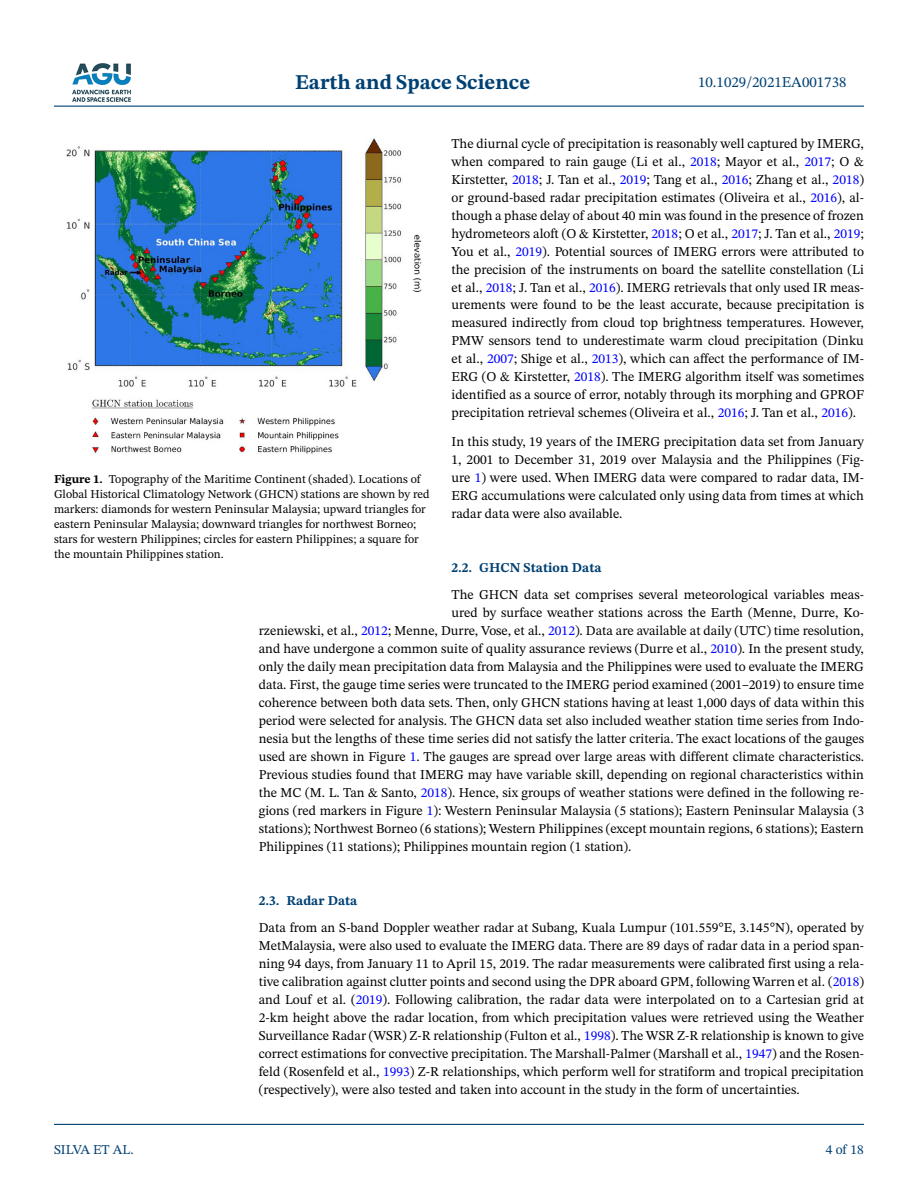
<style>
.page{position:relative;width:918px;height:1188px;background:#fff}
.page>*{position:absolute;margin:0;border:0;box-sizing:border-box;transform-origin:0 0}
.t1{font:700 21px "STIX Two Text";color:#004174}
.t2{font:15px "STIX Two Text";color:#004174}
.t3{font:13.5px/18px "STIX Two Text";color:#000;text-align:justify}
.t4{font:700 13.5px "STIX Two Text";color:#004174}
.t5{font:13.5px "STIX Two Text";color:#004174}
.t6{font:12px/15px "STIX Two Text";color:#000}
.s1{color:#00f}
.s2{font-weight:700}
</style>
<div class="page">
<hr style="left:54px;top:106px;width:810px;height:1px;background:#004174">
<hr style="left:54px;top:1124px;width:810px;height:1px;background:#004174">
<img style="left:72px;top:63px;width:59px;height:39px">
<img style="left:66px;top:138px;width:356px;height:316px">
<h1 class="t1" style="left:295px;top:67px;width:237px">Earth and Space Science</h1>
<p class="t2" style="left:698px;top:72px;width:150px">10.1029/2021EA001738</p>
<p class="t3" style="left:452px;top:134px;width:414px">The diurnal cycle of precipitation is reasonably well captured by IMERG, when compared to rain gauge (Li et al., <span class="s1">2018</span>; Mayor et al., <span class="s1">2017</span>; O &amp; Kirstetter, <span class="s1">2018</span>; J. Tan et al., <span class="s1">2019</span>; Tang et al., <span class="s1">2016</span>; Zhang et al., <span class="s1">2018</span>) or ground-based radar precipitation estimates (Oliveira et al., <span class="s1">2016</span>), al&shy;though a phase delay of about 40 min was found in the presence of frozen hydrometeors aloft (O &amp; Kirstetter, <span class="s1">2018</span>; O et al., <span class="s1">2017</span>; J. Tan et al., <span class="s1">2019</span>; You et al., <span class="s1">2019</span>). Potential sources of IMERG errors were attributed to the precision of the instruments on board the satellite constellation (Li et al., <span class="s1">2018</span>; J. Tan et al., <span class="s1">2016</span>). IMERG retrievals that only used IR meas&shy;urements were found to be the least accurate, because precipitation is measured indirectly from cloud top brightness temperatures. However, PMW sensors tend to underestimate warm cloud precipitation (Dinku et al., <span class="s1">2007</span>; Shige et al., <span class="s1">2013</span>), which can affect the performance of IM-ERG (O &amp; Kirstetter, <span class="s1">2018</span>). The IMERG algorithm itself was sometimes identified as a source of error, notably through its morphing and GPROF precipitation retrieval schemes (Oliveira et al., <span class="s1">2016</span>; J. Tan et al., <span class="s1">2016</span>).</p>
<p class="t3" style="left:452px;top:432px;width:414px">In this study, 19 years of the IMERG precipitation data set from January 1, 2001 to December 31, 2019 over Malaysia and the Philippines (Fig&shy;ure <span class="s1">1</span>) were used. When IMERG data were compared to radar data, IM-ERG accumulations were calculated only using data from times at which radar data were also available.</p>
<p class="t6" style="left:54px;top:472px;width:377px"><span class="s2">Figure 1.</span> Topography of the Maritime Continent (shaded). Locations of Global Historical Climatology Network (GHCN) stations are shown by red markers: diamonds for western Peninsular Malaysia; upward triangles for eastern Peninsular Malaysia; downward triangles for northwest Borneo; stars for western Philippines; circles for eastern Philippines; a square for the mountain Philippines station.</p>
<p class="t4" style="left:452px;top:558px;width:152px">2.2. GHCN Station Data</p>
<p class="t3" style="left:452px;top:585px;width:414px">The GHCN data set comprises several meteorological variables meas-</p>
<p class="t3" style="left:452px;top:603px;width:414px">ured by surface weather stations across the Earth (Menne, Durre, Ko-</p>
<p class="t3" style="left:259px;top:621px;width:607px">rzeniewski, et al., <span class="s1">2012</span>; Menne, Durre, Vose, et al., <span class="s1">2012</span>). Data are available at daily (UTC) time resolution,</p>
<p class="t3" style="left:259px;top:639px;width:607px">and have undergone a common suite of quality assurance reviews (Durre et al., <span class="s1">2010</span>). In the present study,</p>
<p class="t3" style="left:259px;top:657px;width:607px">only the daily mean precipitation data from Malaysia and the Philippines were used to evaluate the IMERG</p>
<p class="t3" style="left:259px;top:675px;width:607px">data. First, the gauge time series were truncated to the IMERG period examined (2001–2019) to ensure time</p>
<p class="t3" style="left:259px;top:693px;width:607px">coherence between both data sets. Then, only GHCN stations having at least 1,000 days of data within this</p>
<p class="t3" style="left:259px;top:711px;width:607px">period were selected for analysis. The GHCN data set also included weather station time series from Indo-</p>
<p class="t3" style="left:259px;top:729px;width:607px">nesia but the lengths of these time series did not satisfy the latter criteria. The exact locations of the gauges</p>
<p class="t3" style="left:259px;top:747px;width:607px">used are shown in Figure <span class="s1">1</span>. The gauges are spread over large areas with different climate characteristics.</p>
<p class="t3" style="left:259px;top:765px;width:607px">Previous studies found that IMERG may have variable skill, depending on regional characteristics within</p>
<p class="t3" style="left:259px;top:783px;width:607px">the MC (M. L. Tan &amp; Santo, <span class="s1">2018</span>). Hence, six groups of weather stations were defined in the following re-</p>
<p class="t3" style="left:259px;top:801px;width:607px">gions (red markers in Figure <span class="s1">1</span>): Western Peninsular Malaysia (5 stations); Eastern Peninsular Malaysia (3</p>
<p class="t3" style="left:259px;top:819px;width:607px">stations); Northwest Borneo (6 stations); Western Philippines (except mountain regions, 6 stations); Eastern</p>
<p class="t3" style="left:259px;top:837px;width:374px">Philippines (11 stations); Philippines mountain region (1 station).</p>
<p class="t5" style="left:54px;top:1140px;width:81px">SILVA ET AL.</p>
<p class="t4" style="left:259px;top:891px;width:100px">2.3. Radar Data</p>
<p class="t3" style="left:259px;top:918px;width:607px">Data from an S-band Doppler weather radar at Subang, Kuala Lumpur (101.559°E, 3.145°N), operated by MetMalaysia, were also used to evaluate the IMERG data. There are 89 days of radar data in a period span&shy;ning 94 days, from January 11 to April 15, 2019. The radar measurements were calibrated first using a rela&shy;tive calibration against clutter points and second using the DPR aboard GPM, following Warren et al. (<span class="s1">2018</span>) and Louf et al. (<span class="s1">2019</span>). Following calibration, the radar data were interpolated on to a Cartesian grid at 2-km height above the radar location, from which precipitation values were retrieved using the Weather Surveillance Radar (WSR) Z-R relationship (Fulton et al., <span class="s1">1998</span>). The WSR Z-R relationship is known to give correct estimations for convective precipitation. The Marshall-Palmer (Marshall et al., <span class="s1">1947</span>) and the Rosen&shy;feld (Rosenfeld et al., <span class="s1">1993</span>) Z-R relationships, which perform well for stratiform and tropical precipitation (respectively), were also tested and taken into account in the study in the form of uncertainties.</p>
<p class="t5" style="left:826px;top:1140px;width:40px">4 of 18</p>
</div>
